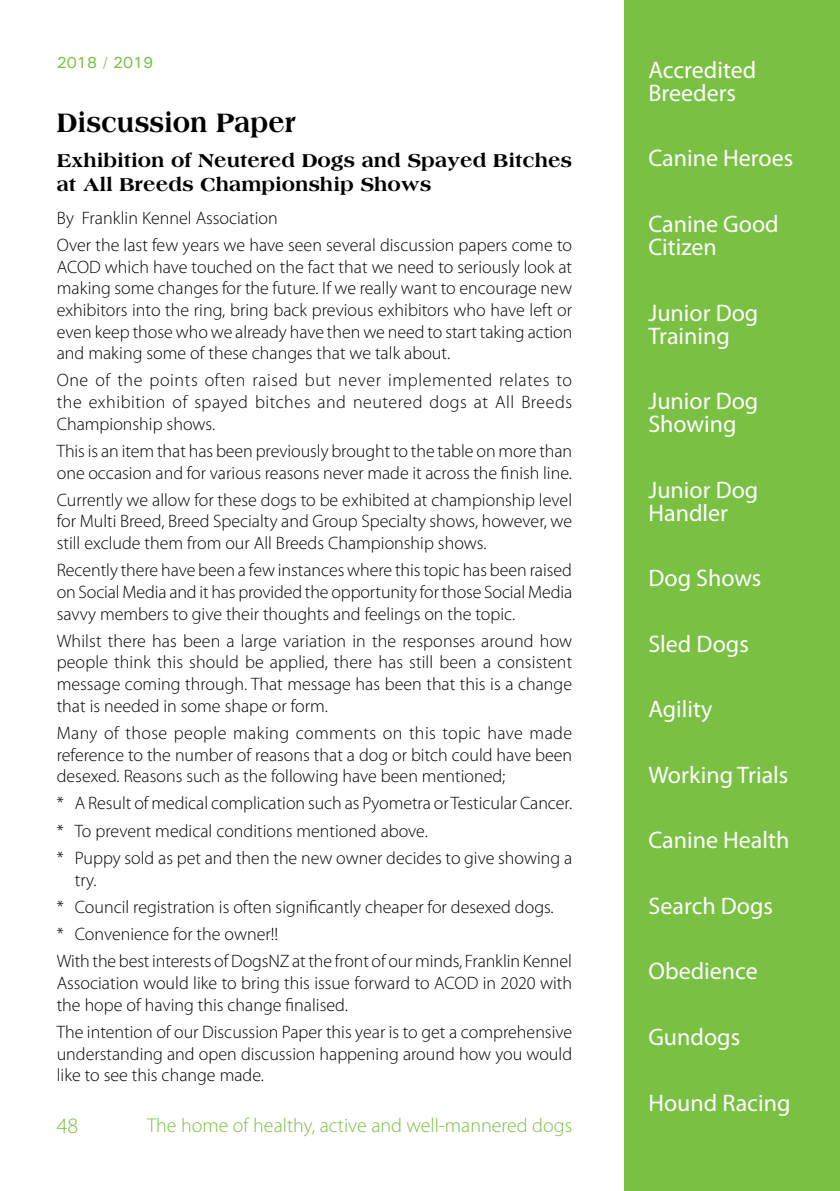
<style>
.page{position:relative;width:840px;height:1191px;background:#fff}
.page>*{position:absolute;margin:0;border:0;box-sizing:border-box;transform-origin:0 0}
.t1{font:800 28.6px "Americana";color:#000;scale:.91 1}
.t2{font:24px/23px "Myriad Pro";color:#fff}
.t3{font:300 22px "Myriad Pro";color:#7ac143}
.t4{font:800 20px/24px "Americana";color:#000}
.t5{font:300 20px "Myriad Pro";color:#7ac143}
.t6{font:300 18px/21.6px "Myriad Pro";color:#000;text-align:justify}
.t7{font:16px "Utah";color:#7ac143}
</style>
<div class="page">
<div style="left:624px;top:0;width:215px;height:1191px;background:#7ac143"></div>
<p class="t7" style="left:57px;top:53px;width:98px">2018 / 2019</p>
<h2 class="t2" style="left:648px;top:58px;width:109px">Accredited<br>Breeders</h2>
<h1 class="t1" style="left:57px;top:105px;width:264px">Discussion Paper</h1>
<p class="t4" style="left:57px;top:148px;width:516px">Exhibition of Neutered Dogs and Spayed Bitches at All Breeds Championship Shows</p>
<p class="t6" style="left:57px;top:204px;width:516px;line-height:27.2px">By Franklin Kennel Association<br>Over the last few years we have seen several discussion papers come to</p>
<p class="t6" style="left:57px;top:256px;width:517px">ACOD which have touched on the fact that we need to seriously look at making some changes for the future. If we really want to encourage new exhibitors into the ring, bring back previous exhibitors who have left or even keep those who we already have then we need to start taking action and making some of these changes that we talk about.</p>
<p class="t6" style="left:57px;top:369px;width:516px">One of the points often raised but never implemented relates to the exhibition of spayed bitches and neutered dogs at All Breeds Championship shows.</p>
<p class="t6" style="left:57px;top:440px;width:516px">This is an item that has been previously brought to the table on more than one occasion and for various reasons never made it across the finish line.</p>
<p class="t6" style="left:57px;top:489px;width:516px">Currently we allow for these dogs to be exhibited at championship level for Multi Breed, Breed Specialty and Group Specialty shows, however, we still exclude them from our All Breeds Championship shows.</p>
<p class="t6" style="left:57px;top:559px;width:516px">Recently there have been a few instances where this topic has been raised on Social Media and it has provided the opportunity for those Social Media savvy members to give their thoughts and feelings on the topic.</p>
<p class="t6" style="left:57px;top:630px;width:516px">Whilst there has been a large variation in the responses around how people think this should be applied, there has still been a consistent message coming through. That message has been that this is a change that is needed in some shape or form.</p>
<p class="t6" style="left:57px;top:722px;width:516px">Many of those people making comments on this topic have made reference to the number of reasons that a dog or bitch could have been desexed. Reasons such as the following have been mentioned;</p>
<p class="t6" style="left:57px;top:789px;width:516px;line-height:27.2px;text-align:left">* A Result of medical complication such as Pyometra or Testicular Cancer. * To prevent medical conditions mentioned above.<br>* Puppy sold as pet and then the new owner decides to give showing a</p>
<p class="t6" style="left:57px;top:865px;width:516px;line-height:27.2px;text-align:left;text-indent:18px">try.<br>* Council registration is often significantly cheaper for desexed dogs.<br>* Convenience for the owner!!<br>With the best interests of DogsNZ at the front of our minds, Franklin Kennel</p>
<p class="t6" style="left:57px;top:972px;width:516px">Association would like to bring this issue forward to ACOD in 2020 with the hope of having this change finalised.</p>
<p class="t6" style="left:57px;top:1021px;width:516px">The intention of our Discussion Paper this year is to get a comprehensive understanding and open discussion happening around how you would like to see this change made.</p>
<p class="t3" style="left:57px;top:1112px;width:23px">48</p>
<p class="t5" style="left:147px;top:1113px;width:426px">The home of healthy, active and well-mannered dogs</p>
<h2 class="t2" style="left:648px;top:146px;width:146px">Canine Heroes</h2>
<h2 class="t2" style="left:648px;top:212px;width:132px">Canine Good<br>Citizen</h2>
<h2 class="t2" style="left:648px;top:301px;width:111px">Junior Dog<br>Training</h2>
<h2 class="t2" style="left:648px;top:389px;width:111px">Junior Dog<br>Showing</h2>
<h2 class="t2" style="left:648px;top:478px;width:111px">Junior Dog<br>Handler</h2>
<h2 class="t2" style="left:648px;top:566px;width:114px">Dog Shows</h2>
<h2 class="t2" style="left:648px;top:632px;width:102px">Sled Dogs</h2>
<h2 class="t2" style="left:648px;top:697px;width:66px">Agility</h2>
<h2 class="t2" style="left:648px;top:763px;width:141px">Working Trials</h2>
<h2 class="t2" style="left:648px;top:828px;width:142px">Canine Health</h2>
<h2 class="t2" style="left:648px;top:894px;width:126px">Search Dogs</h2>
<h2 class="t2" style="left:648px;top:959px;width:111px">Obedience</h2>
<h2 class="t2" style="left:648px;top:1025px;width:93px">Gundogs</h2>
<h2 class="t2" style="left:648px;top:1090px;width:143px">Hound Racing</h2>
</div>
